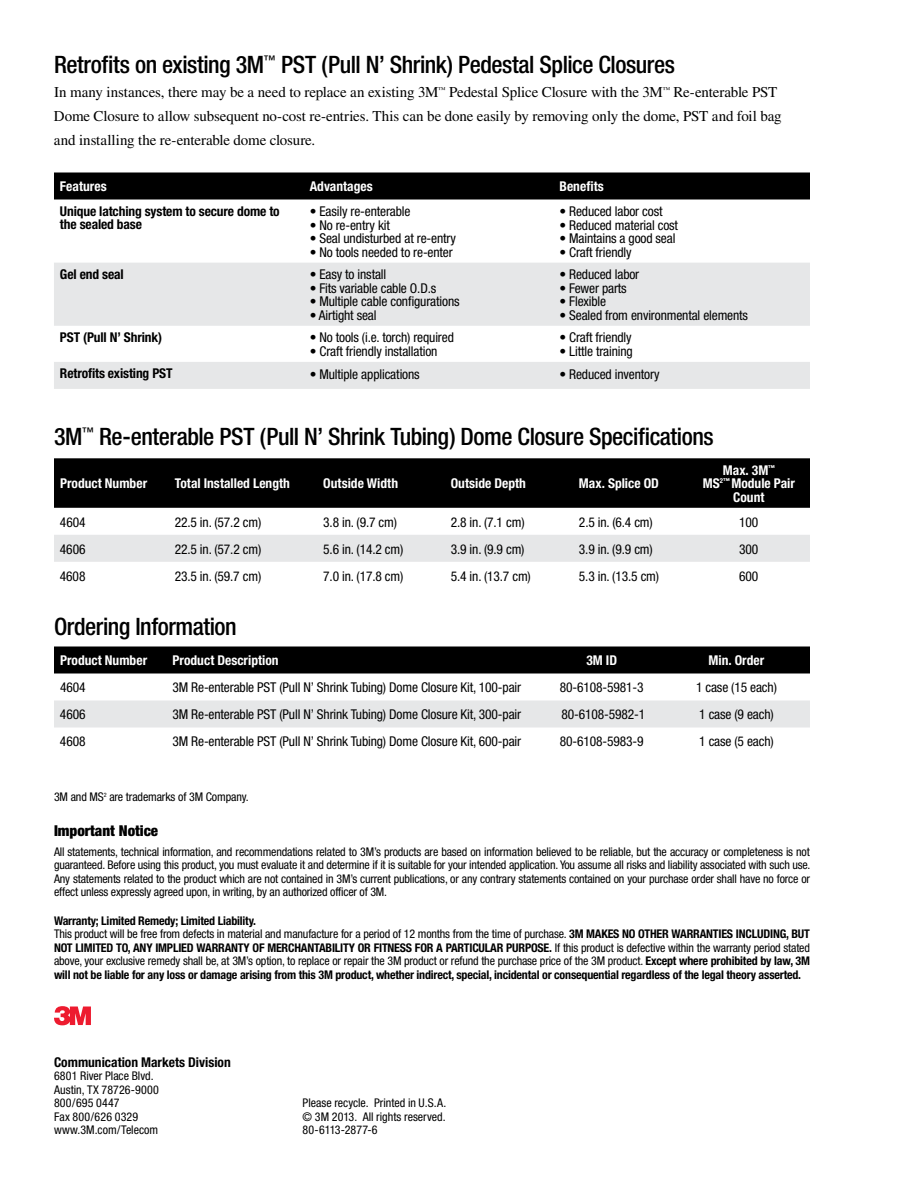
<style>
.page{position:relative;width:918px;height:1188px;background:#fff}
.page>*{position:absolute;margin:0;border:0;box-sizing:border-box;transform-origin:0 0}
.t1{font:500 condensed 24px "Helvetica Neue";letter-spacing:-.02em;color:#000}
.t2{font:15px/24px "Times";letter-spacing:-.01em;color:#000}
.t3{font:900 condensed 15px "Helvetica Neue";color:#000}
.t4{font:condensed 13.5px "Helvetica Neue";letter-spacing:-.01em;color:#000}
.t5{font:700 condensed 13.5px/13.5px "Helvetica Neue";color:#fff;text-align:center}
.t6{font:700 condensed 13.5px/13.5px "Helvetica Neue";letter-spacing:-.01em;color:#000}
.t7{font:condensed 12px/13.5px "Helvetica Neue";letter-spacing:-.005em;color:#000;text-align:justify}
.t8{font:700 condensed 12px/13.5px "Helvetica Neue";letter-spacing:-.015em;color:#000}
.s1{font-weight:400}
</style>
<div class="page">
<svg style="left:54px;top:1006px;width:37px;height:19px"></svg>
<svg style="left:54px;top:172px;width:756px;height:28px;background:#090909"></svg>
<svg style="left:54px;top:263px;width:756px;height:126px;fill:#e6e7e8"></svg>
<div style="left:54px;top:458px;width:756px;height:50px;background:#000"></div>
<div style="left:54px;top:535px;width:756px;height:27px;background:#e6e7e8"></div>
<svg style="left:54px;top:646px;width:756px;height:28px;background:#090909"></svg>
<svg style="left:54px;top:700px;width:756px;height:28px;background:#e6e7e8"></svg>
<h1 class="t1" style="left:54px;top:50px;width:622px">Retrofits on existing 3M<sup>™</sup> PST (Pull N’ Shrink) Pedestal Splice Closures</h1>
<p class="t2" style="left:54px;top:80px;width:729px">In many instances, there may be a need to replace an existing 3M<sup>™</sup> Pedestal Splice Closure with the 3M<sup>™</sup> Re-enterable PST<br>Dome Closure to allow subsequent no-cost re-entries. This can be done easily by removing only the dome, PST and foil bag and installing the re-enterable dome closure.</p>
<p class="t5" style="left:60px;top:180px;width:48px">Features</p>
<p class="t5" style="left:310px;top:180px;width:64px">Advantages</p>
<p class="t5" style="left:559px;top:180px;width:46px">Benefits</p>
<p class="t6" style="left:60px;top:204px;width:221px">Unique latching system to secure dome to the sealed base</p>
<p class="t4" style="left:310px;top:204px;width:102px">• Easily re-enterable</p>
<p class="t4" style="left:559px;top:204px;width:105px">• Reduced labor cost</p>
<p class="t4" style="left:559px;top:217px;width:120px">• Reduced material cost</p>
<p class="t4" style="left:559px;top:231px;width:117px">• Maintains a good seal</p>
<p class="t4" style="left:559px;top:244px;width:74px">• Craft friendly</p>
<p class="t4" style="left:310px;top:217px;width:82px">• No re-entry kit</p>
<p class="t4" style="left:310px;top:231px;width:148px">• Seal undisturbed at re-entry</p>
<p class="t4" style="left:310px;top:244px;width:145px">• No tools needed to re-enter</p>
<p class="t6" style="left:60px;top:267px;width:65px">Gel end seal</p>
<p class="t4" style="left:310px;top:267px;width:78px">• Easy to install</p>
<p class="t4" style="left:310px;top:280px;width:128px">• Fits variable cable O.D.s</p>
<p class="t4" style="left:310px;top:294px;width:151px">• Multiple cable configurations</p>
<p class="t4" style="left:310px;top:307px;width:68px">• Airtight seal</p>
<p class="t6" style="left:60px;top:331px;width:104px">PST (Pull N’ Shrink)</p>
<p class="t4" style="left:310px;top:330px;width:146px">• No tools (i.e. torch) required</p>
<p class="t4" style="left:310px;top:343px;width:129px">• Craft friendly installation</p>
<p class="t4" style="left:559px;top:267px;width:81px">• Reduced labor</p>
<p class="t4" style="left:559px;top:280px;width:69px">• Fewer parts</p>
<p class="t4" style="left:559px;top:294px;width:48px">• Flexible</p>
<p class="t4" style="left:559px;top:307px;width:190px">• Sealed from environmental elements</p>
<p class="t4" style="left:559px;top:330px;width:74px">• Craft friendly</p>
<p class="t4" style="left:559px;top:343px;width:75px">• Little training</p>
<p class="t6" style="left:60px;top:367px;width:114px">Retrofits existing PST</p>
<p class="t4" style="left:310px;top:366px;width:112px">• Multiple applications</p>
<p class="t4" style="left:559px;top:366px;width:102px">• Reduced inventory</p>
<h1 class="t1" style="left:54px;top:422px;width:661px">3M<sup>™</sup> Re-enterable PST (Pull N’ Shrink Tubing) Dome Closure Specifications</h1>
<p class="t5" style="left:60px;top:477px;width:89px">Product Number</p>
<p class="t5" style="left:175px;top:477px;width:117px">Total Installed Length</p>
<p class="t5" style="left:323px;top:477px;width:76px">Outside Width</p>
<p class="t5" style="left:451px;top:477px;width:77px">Outside Depth</p>
<p class="t5" style="left:579px;top:477px;width:81px">Max. Splice OD</p>
<p class="t5" style="left:703px;top:463px;width:94px">Max. 3M<sup>™<br></sup>MS<sup>2™</sup> Module Pair<br>Count</p>
<p class="t4" style="left:60px;top:514px;width:27px">4604</p>
<p class="t4" style="left:175px;top:514px;width:88px">22.5 in. (57.2 cm)</p>
<p class="t4" style="left:323px;top:514px;width:75px">3.8 in. (9.7 cm)</p>
<p class="t4" style="left:451px;top:514px;width:75px">2.8 in. (7.1 cm)</p>
<p class="t4" style="left:579px;top:514px;width:75px">2.5 in. (6.4 cm)</p>
<p class="t4" style="left:739px;top:514px;width:21px">100</p>
<p class="t4" style="left:60px;top:541px;width:27px">4606</p>
<p class="t4" style="left:175px;top:541px;width:88px">22.5 in. (57.2 cm)</p>
<p class="t4" style="left:323px;top:541px;width:82px">5.6 in. (14.2 cm)</p>
<p class="t4" style="left:451px;top:541px;width:75px">3.9 in. (9.9 cm)</p>
<p class="t4" style="left:579px;top:541px;width:75px">3.9 in. (9.9 cm)</p>
<p class="t4" style="left:739px;top:541px;width:21px">300</p>
<p class="t4" style="left:60px;top:568px;width:27px">4608</p>
<p class="t4" style="left:175px;top:568px;width:88px">23.5 in. (59.7 cm)</p>
<p class="t4" style="left:323px;top:568px;width:82px">7.0 in. (17.8 cm)</p>
<p class="t4" style="left:451px;top:568px;width:82px">5.4 in. (13.7 cm)</p>
<p class="t4" style="left:579px;top:568px;width:82px">5.3 in. (13.5 cm)</p>
<p class="t4" style="left:739px;top:568px;width:21px">600</p>
<h1 class="t1" style="left:54px;top:612px;width:184px">Ordering Information</h1>
<p class="t5" style="left:60px;top:654px;width:89px">Product Number</p>
<p class="t5" style="left:172px;top:654px;width:108px">Product Description</p>
<p class="t5" style="left:586px;top:654px;width:32px">3M ID</p>
<p class="t5" style="left:709px;top:654px;width:57px">Min. Order</p>
<p class="t4" style="left:60px;top:680px;width:27px">4604</p>
<p class="t4" style="left:172px;top:680px;width:350px">3M Re-enterable PST (Pull N’ Shrink Tubing) Dome Closure Kit, 100-pair</p>
<p class="t4" style="left:560px;top:680px;width:85px">80-6108-5981-3</p>
<p class="t4" style="left:696px;top:680px;width:82px">1 case (15 each)</p>
<p class="t4" style="left:60px;top:707px;width:27px">4606</p>
<p class="t4" style="left:172px;top:707px;width:350px">3M Re-enterable PST (Pull N’ Shrink Tubing) Dome Closure Kit, 300-pair</p>
<p class="t4" style="left:561px;top:707px;width:85px">80-6108-5982-1</p>
<p class="t4" style="left:699px;top:707px;width:76px">1 case (9 each)</p>
<p class="t4" style="left:60px;top:734px;width:27px">4608</p>
<p class="t4" style="left:172px;top:734px;width:350px">3M Re-enterable PST (Pull N’ Shrink Tubing) Dome Closure Kit, 600-pair</p>
<p class="t4" style="left:560px;top:734px;width:85px">80-6108-5983-9</p>
<p class="t4" style="left:699px;top:734px;width:76px">1 case (5 each)</p>
<p class="t7" style="left:54px;top:790px;width:196px">3M and MS<sup>2</sup> are trademarks of 3M Company.</p>
<p class="t3" style="left:54px;top:821px;width:106px">Important Notice</p>
<p class="t7" style="left:54px;top:845px;width:758px">All statements, technical information, and recommendations related to 3M’s products are based on information believed to be reliable, but the accuracy or completeness is not guaranteed. Before using this product, you must evaluate it and determine if it is suitable for your intended application. You assume all risks and liability associated with such use.<br>Any statements related to the product which are not contained in 3M’s current publications, or any contrary statements contained on your purchase order shall have no force or effect unless expressly agreed upon, in writing, by an authorized officer of 3M.</p>
<p class="t8" style="left:54px;top:914px;width:758px">Warranty; Limited Remedy; Limited Liability.<br><span class="s1">This product will be free from defects in material and manufacture for a period of 12 months from the time of purchase.</span> 3M MAKES NO OTHER WARRANTIES INCLUDING, BUT NOT LIMITED TO, ANY IMPLIED WARRANTY OF MERCHANTABILITY OR FITNESS FOR A PARTICULAR PURPOSE. <span class="s1">If this product is defective within the warranty period stated above, your exclusive remedy shall be, at 3M’s option, to replace or repair the 3M product or refund the purchase price of the 3M product.</span> Except where prohibited by law, 3M will not be liable for any loss or damage arising from this 3M product, whether indirect, special, incidental or consequential regardless of the legal theory asserted.</p>
<p class="t6" style="left:54px;top:1055px;width:178px">Communication Markets Division</p>
<p class="t7" style="left:54px;top:1069px;width:106px;text-align:left">6801 River Place Blvd.<br>Austin, TX 78726-9000<br>800/695 0447<br>Fax 800/626 0329 www.3M.com/Telecom</p>
<p class="t7" style="left:303px;top:1096px;width:145px">Please recycle. Printed in U.S.A. © 3M 2013. All rights reserved.<br>80-6113-2877-6</p>
</div>
